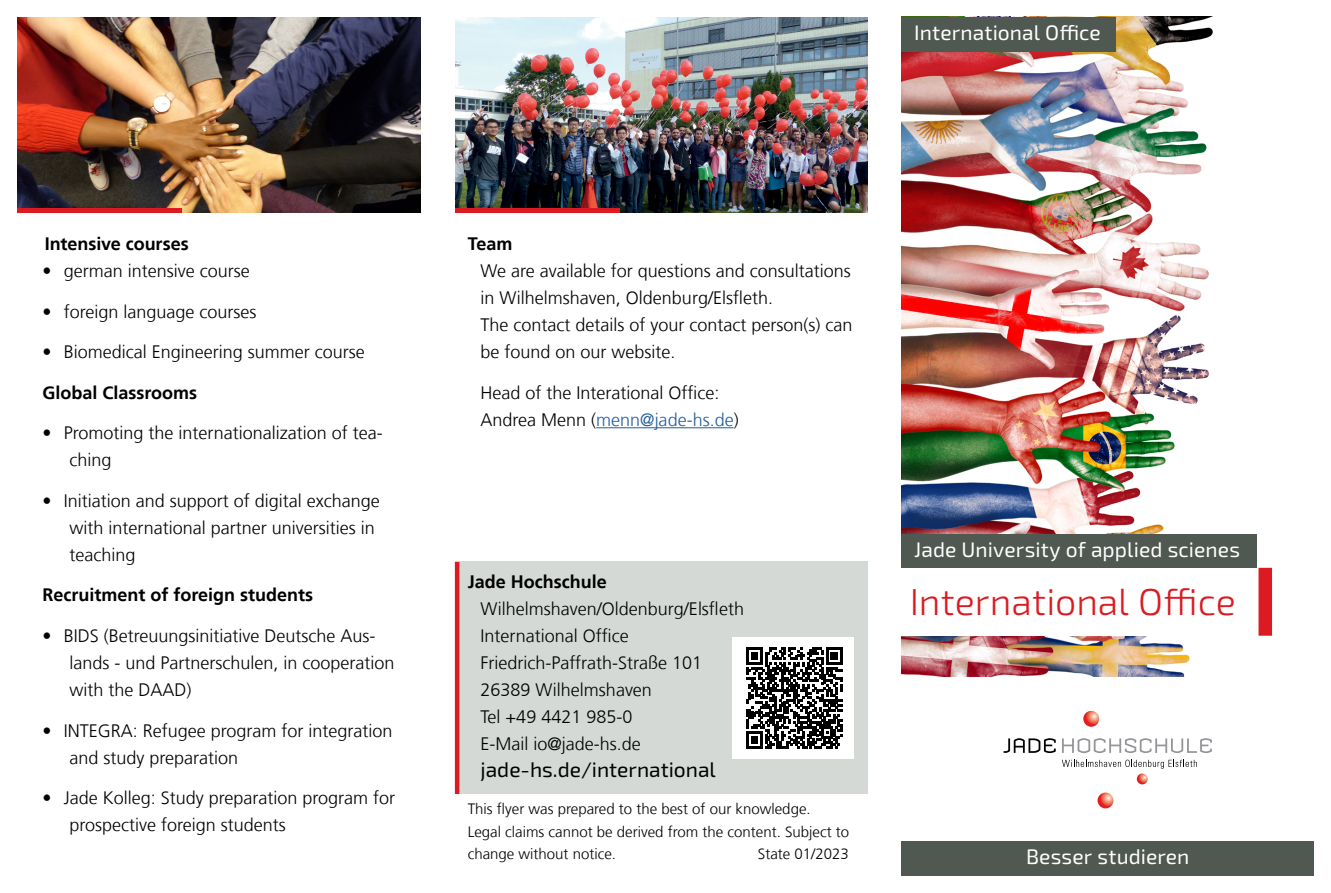
<style>
.page{position:relative;width:1331px;height:893px;background:#fff}
.page>*{position:absolute;margin:0;border:0;box-sizing:border-box;transform-origin:0 0}
.Titel-ÜS_rot{font:300 37.5px "Exo 2.0";color:#db1a21}
.Titelzusatz-ÜS_weiß{font:21px "Exo 2.0";letter-spacing:.005em;color:#fff}
.Adresse{font:21px "Exo 2.0";color:#000}
.Fließtext{font:300 18px/27px "NDS Frutiger";color:#000}
.Adresse-2{font:300 18px/27px "NDS Frutiger";color:#000}
.Fließtext-2{font:700 18px "NDS Frutiger";color:#000}
.Seiten-ÜS_schwarz{font:700 18px "NDS Frutiger";letter-spacing:-.005em;color:#000}
.Adresse-3{font:700 18px "NDS Frutiger";color:#000}
.Infozeile{font:300 15px/22.5px "NDS Frutiger";color:#000}
.s1{color:#215e9e}
</style>
<div class="page">
<div style="left:901px;top:841px;width:413px;height:35px;background:#4f5851"></div>
<svg style="left:1003px;top:738px;width:53px;height:15px"></svg>
<svg style="left:1062px;top:738px;width:150px;height:15px"></svg>
<svg style="left:1083px;top:711px;width:16px;height:16px"></svg>
<svg style="left:1097px;top:792px;width:16px;height:16px"></svg>
<svg style="left:1062px;top:760px;width:135px;height:24px"></svg>
<img style="left:901px;top:17px;width:372px;height:659px">
<div style="left:901px;top:17px;width:215px;height:34px;background:#4f5851"></div>
<div style="left:901px;top:534px;width:355px;height:34px;background:#4f5851"></div>
<div style="left:889px;top:568px;width:372px;height:68px;background:#fff"></div>
<div style="left:1258px;top:568px;width:14px;height:68px;background:#db1a21"></div>
<img style="left:455px;top:17px;width:412px;height:196px">
<div style="left:455px;top:208px;width:165px;height:5px;background:#db1a21"></div>
<div style="left:459px;top:562px;width:408px;height:232px;background:#d4d9d5"></div>
<hr style="left:455px;top:562px;width:4px;height:232px;background:#db1a21">
<div style="left:732px;top:637px;width:122px;height:122px;background:#fff"></div>
<svg style="left:746px;top:647px;width:96px;height:102px"></svg>
<img style="left:17px;top:17px;width:404px;height:196px">
<hr style="left:17px;top:208px;width:165px;height:4px;background:#db1a21">
<hr style="left:596px;top:427px;width:138px;height:1px;background:#215e9e">
<h2 class="Titelzusatz-ÜS_weiß" style="left:914px;top:21px;width:188px">International Office</h2>
<h3 class="Seiten-ÜS_schwarz" style="left:45px;top:234px;width:145px">Intensive courses</h3>
<p class="Fließtext" style="left:43px;top:258px;width:209px">• german intensive course</p>
<p class="Fließtext" style="left:43px;top:298px;width:215px">• foreign language courses</p>
<p class="Fließtext" style="left:43px;top:339px;width:324px">• Biomedical Engineering summer course</p>
<p class="Fließtext-2" style="left:43px;top:382px;width:156px">Global Classrooms</p>
<p class="Fließtext" style="left:70px;top:420px;width:315px;text-indent:-27px">• Promoting the internationalization of tea&shy;ching</p>
<p class="Fließtext" style="left:70px;top:487px;width:312px;text-indent:-27px">• Initiation and support of digital exchange with international partner universities in teaching</p>
<p class="Fließtext-2" style="left:43px;top:585px;width:272px">Recruitment of foreign students</p>
<p class="Fließtext" style="left:70px;top:622px;width:327px;text-indent:-27px">• BIDS (Betreuungsinitiative Deutsche Aus&shy;lands - und Partnerschulen, in cooperation with the DAAD)</p>
<p class="Fließtext" style="left:70px;top:717px;width:324px;text-indent:-27px">• INTEGRA: Refugee program for integration and study preparation</p>
<p class="Fließtext" style="left:70px;top:784px;width:327px;text-indent:-27px">• Jade Kolleg: Study preparation program for prospective foreign students</p>
<h3 class="Seiten-ÜS_schwarz" style="left:468px;top:234px;width:46px">Team</h3>
<p class="Fließtext" style="left:480px;top:258px;width:374px">We are available for questions and consultations in Wilhelmshaven, Oldenburg/Elsfleth.<br>The contact details of your contact person(s) can be found on our website.</p>
<p class="Fließtext" style="left:480px;top:379px;width:260px">Head of the Interational Office:<br>Andrea Menn (<span class="s1">menn@jade-hs.de</span>)</p>
<p class="Adresse-3" style="left:468px;top:571px;width:140px">Jade Hochschule</p>
<p class="Adresse-2" style="left:480px;top:595px;width:265px">Wilhelmshaven/Oldenburg/Elsfleth<br>International Office</p>
<p class="Adresse-2" style="left:480px;top:649px;width:223px">Friedrich-Paffrath-Straße 101</p>
<p class="Adresse-2" style="left:480px;top:676px;width:173px">26389 Wilhelmshaven</p>
<p class="Adresse-2" style="left:480px;top:703px;width:153px">Tel +49 4421 985-0</p>
<p class="Adresse-2" style="left:480px;top:730px;width:162px">E-Mail io@jade-hs.de</p>
<p class="Adresse" style="left:480px;top:757px;width:237px">jade-hs.de/international</p>
<p class="Infozeile" style="left:468px;top:798px;width:383px">This flyer was prepared to the best of our knowledge.<br>Legal claims cannot be derived from the content. Subject to change without notice.</p>
<p class="Infozeile" style="left:758px;top:843px;width:92px">State 01/2023</p>
<h2 class="Titelzusatz-ÜS_weiß" style="left:914px;top:538px;width:327px">Jade University of applied scienes</h2>
<h1 class="Titel-ÜS_rot" style="left:910px;top:580px;width:328px">International Office</h1>
<p class="Titelzusatz-ÜS_weiß" style="left:1026px;top:845px;width:165px">Besser studieren</p>
</div>
